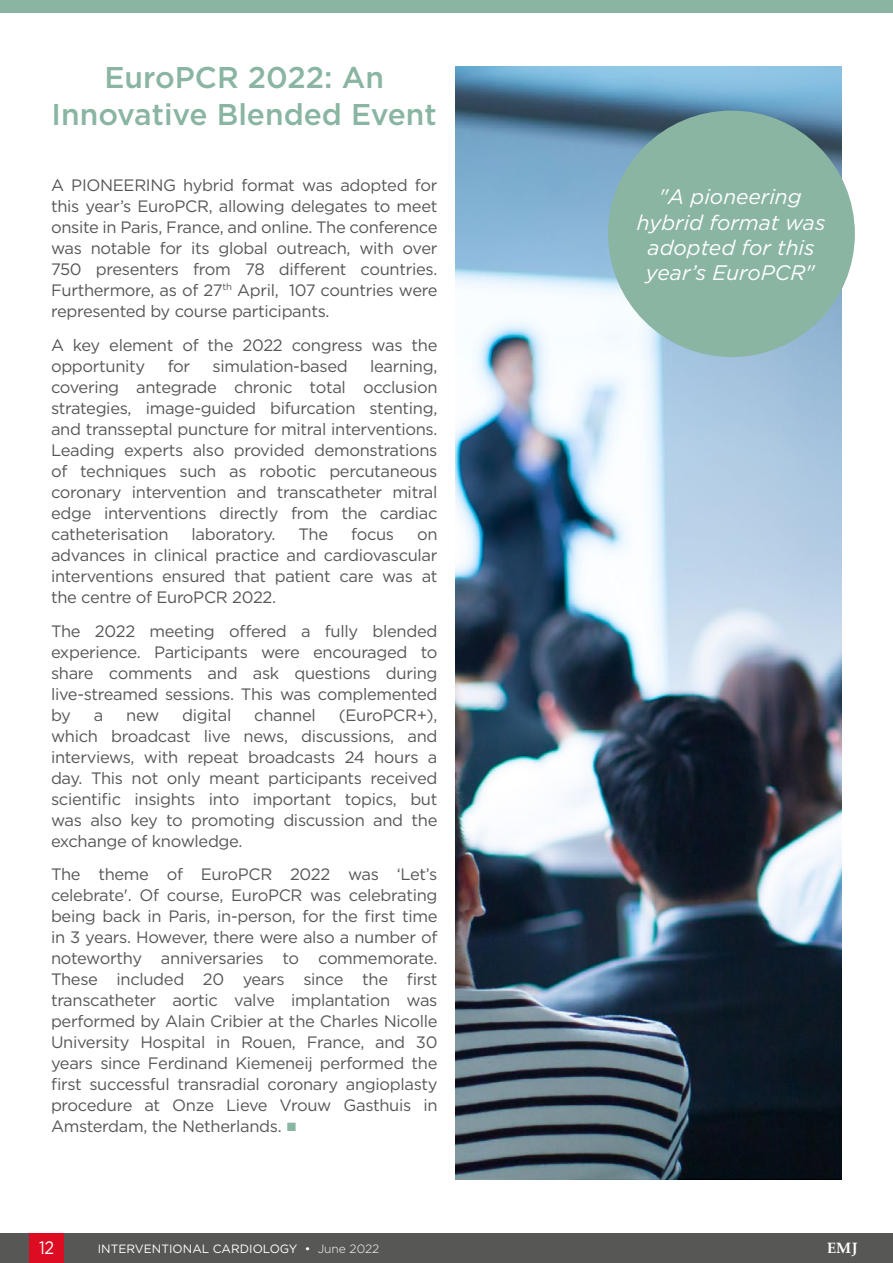
<style>
.page{position:relative;width:893px;height:1263px;background:#fff}
.page>*{position:absolute;margin:0;border:0;box-sizing:border-box;transform-origin:0 0}
.Story_Title_Heading{font:500 30px/37.5px "Gotham";color:#89b5a2;text-align:center}
.Body_Text_Quote{font:italic 21px/25.2px "Gotham";color:#fff;text-align:center}
.t1{font:18px "Gotham";color:#fff;scale:.9 1}
.Body_Text__Justifica{font:16.5px/21px "Gotham";letter-spacing:-.02em;color:#575756;text-align:justify}
.t2{font:700 15px "Palatino Linotype";color:#fff}
.t3{font:12px "Gotham";color:#fff}
.s1{font-family:"Arial";font-size:18px;color:#89b5a2}
.s2{font-weight:300}
</style>
<div class="page">
<div style="left:0;top:1233px;width:893px;height:30px;background:#575756"></div>
<div style="left:30px;top:1233px;width:34px;height:30px;background:#dc0c23"></div>
<img style="left:455px;top:67px;width:387px;height:1112px">
<div style="left:608px;top:111px;width:247px;height:246px;background:#89b5a2;border-radius:50%"></div>
<div style="left:0;top:0;width:893px;height:13px;background:#89b5a2"></div>
<p class="Story_Title_Heading" style="left:52px;top:58px;width:387px">EuroPCR 2022: An<br>Innovative Blended Event</p>
<p class="Body_Text__Justifica" style="left:51px;top:174px;width:388px">A PIONEERING hybrid format was adopted for this year’s EuroPCR, allowing delegates to meet onsite in Paris, France, and online. The conference was notable for its global outreach, with over 750 presenters from 78 different countries.<br>Furthermore, as of 27<sup>th</sup> April, 107 countries were represented by course participants.</p>
<p class="Body_Text__Justifica" style="left:51px;top:334px;width:388px">A key element of the 2022 congress was the opportunity</p>
<p class="Body_Text__Justifica" style="left:168px;top:355px;width:24px">for</p>
<p class="Body_Text__Justifica" style="left:213px;top:355px;width:137px">simulation-based</p>
<p class="Body_Text__Justifica" style="left:51px;top:355px;width:388px;text-indent:319px">learning, covering antegrade chronic total occlusion strategies, image-guided bifurcation stenting, and transseptal puncture for mitral interventions.<br>Leading experts also provided demonstrations of techniques such as robotic percutaneous coronary intervention and transcatheter mitral edge interventions directly from the cardiac catheterisation</p>
<p class="Body_Text__Justifica" style="left:192px;top:523px;width:86px">laboratory.</p>
<p class="Body_Text__Justifica" style="left:299px;top:523px;width:31px">The</p>
<p class="Body_Text__Justifica" style="left:351px;top:523px;width:44px">focus</p>
<p class="Body_Text__Justifica" style="left:51px;top:523px;width:388px;text-indent:366px">on advances in clinical practice and cardiovascular interventions ensured that patient care was at the centre of EuroPCR 2022.</p>
<p class="Body_Text__Justifica" style="left:51px;top:620px;width:388px">The 2022 meeting offered a fully blended experience. Participants were encouraged to share comments and ask questions during live-streamed sessions. This was complemented by</p>
<p class="Body_Text__Justifica" style="left:94px;top:704px;width:11px">a</p>
<p class="Body_Text__Justifica" style="left:126px;top:704px;width:35px">new</p>
<p class="Body_Text__Justifica" style="left:182px;top:704px;width:51px">digital</p>
<p class="Body_Text__Justifica" style="left:254px;top:704px;width:63px">channel</p>
<p class="Body_Text__Justifica" style="left:51px;top:704px;width:388px;text-indent:288px">(EuroPCR+), which broadcast live news, discussions, and interviews, with repeat broadcasts 24 hours a day. This not only meant participants received scientific insights into important topics, but was also key to promoting discussion and the exchange of knowledge.</p>
<p class="Body_Text__Justifica" style="left:51px;top:864px;width:388px">The theme of EuroPCR 2022 was ‘Let’s celebrate'. Of course, EuroPCR was celebrating being back in Paris, in-person, for the first time in 3 years. However, there were also a number of noteworthy anniversaries to commemorate.<br>These included 20 years since the first transcatheter aortic valve implantation was performed by Alain Cribier at the Charles Nicolle University Hospital in Rouen, France, and 30 years since Ferdinand Kiemeneij performed the first successful transradial coronary angioplasty procedure at Onze Lieve Vrouw Gasthuis in Amsterdam, the Netherlands. <span class="s1">■</span></p>
<p class="Body_Text_Quote" style="left:637px;top:184px;width:190px">"A pioneering hybrid format was adopted for this year’s EuroPCR"</p>
<p class="t1" style="left:39px;top:1236px;width:18px">12</p>
<p class="t3" style="left:98px;top:1241px;width:283px">INTERVENTIONAL CARDIOLOGY • <span class="s2">June 2022</span></p>
<p class="t2" style="left:827px;top:1238px;width:32px">EMJ</p>
</div>
